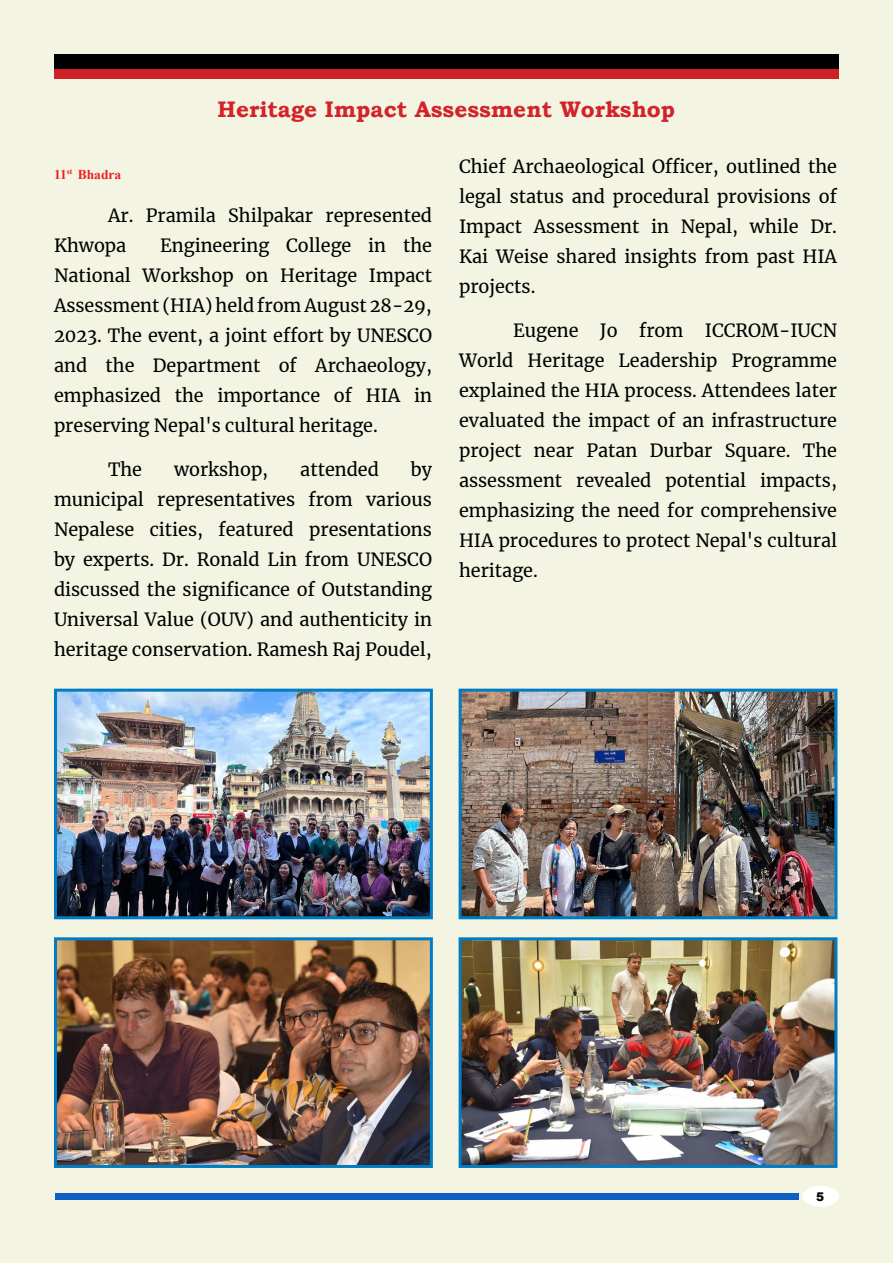
<style>
.page{position:relative;width:893px;height:1263px;background:#f3f4e2}
.page>*{position:absolute;margin:0;border:0;box-sizing:border-box;transform-origin:0 0}
.t1{font:700 22.5px "Bookman Old Style";color:#d2232a}
.t2{font:18px/30px "Merriweather";color:#000;text-align:justify}
.t3{font:700 13.5px "Times New Roman";color:#ed2124}
.t4{font:900 12px "Arial";color:#000}
</style>
<div class="page">
<div style="left:54px;top:54px;width:785px;height:15px;background:#000"></div>
<div style="left:54px;top:69px;width:785px;height:9px;background:#cf2027"></div>
<div style="left:803px;top:1186px;width:36px;height:20px;background:#fff;border-radius:50%"></div>
<div style="left:803px;top:1186px;width:36px;height:20px;border:1px solid #fff;border-radius:50%"></div>
<div style="left:56px;top:1193px;width:743px;height:6px;background:#0e5fc2"></div>
<img style="left:58px;top:693px;width:371px;height:222px">
<div style="left:54px;top:689px;width:379px;height:230px;border:3px solid #007cc4"></div>
<img style="left:58px;top:941px;width:371px;height:223px">
<div style="left:54px;top:937px;width:379px;height:231px;border:3px solid #007cc4"></div>
<img style="left:463px;top:693px;width:370px;height:222px">
<div style="left:459px;top:689px;width:378px;height:230px;border:3px solid #007cc4"></div>
<img style="left:463px;top:941px;width:370px;height:223px">
<div style="left:459px;top:937px;width:378px;height:231px;border:3px solid #007cc4"></div>
<p class="t1" style="left:218px;top:93px;width:459px">Heritage Impact Assessment Workshop</p>
<p class="t3" style="left:54px;top:164px;width:69px">11<sup>st</sup> Bhadra</p>
<p class="t2" style="left:54px;top:200px;width:380px;text-indent:54px">Ar. Pramila Shilpakar represented<br>Khwopa</p>
<p class="t2" style="left:54px;top:230px;width:380px;text-indent:106px">Engineering College in the National Workshop on Heritage Impact Assessment (HIA) held from August 28-29, 2023. The event, a joint effort by UNESCO and the Department of Archaeology, emphasized the importance of HIA in preserving Nepal's cultural heritage.</p>
<p class="t2" style="left:108px;top:454px;width:36px">The</p>
<p class="t2" style="left:174px;top:454px;width:96px">workshop,</p>
<p class="t2" style="left:300px;top:454px;width:80px">attended</p>
<p class="t2" style="left:54px;top:454px;width:380px;text-indent:357px">by municipal representatives from various Nepalese cities, featured presentations by experts. Dr. Ronald Lin from UNESCO discussed the significance of Outstanding Universal Value (OUV) and authenticity in heritage conservation. Ramesh Raj Poudel,</p>
<p class="t2" style="left:459px;top:151px;width:380px">Chief Archaeological Officer, outlined the legal status and procedural provisions of Impact Assessment in Nepal, while Dr.<br>Kai Weise shared insights from past HIA projects.</p>
<p class="t2" style="left:459px;top:315px;width:380px;text-indent:54px">Eugene Jo from ICCROM-IUCN World Heritage Leadership Programme explained the HIA process. Attendees later evaluated the impact of an infrastructure project near Patan Durbar Square. The assessment revealed potential impacts, emphasizing the need for comprehensive HIA procedures to protect Nepal's cultural heritage.</p>
<p class="t4" style="left:816px;top:1187px;width:10px">5</p>
</div>
